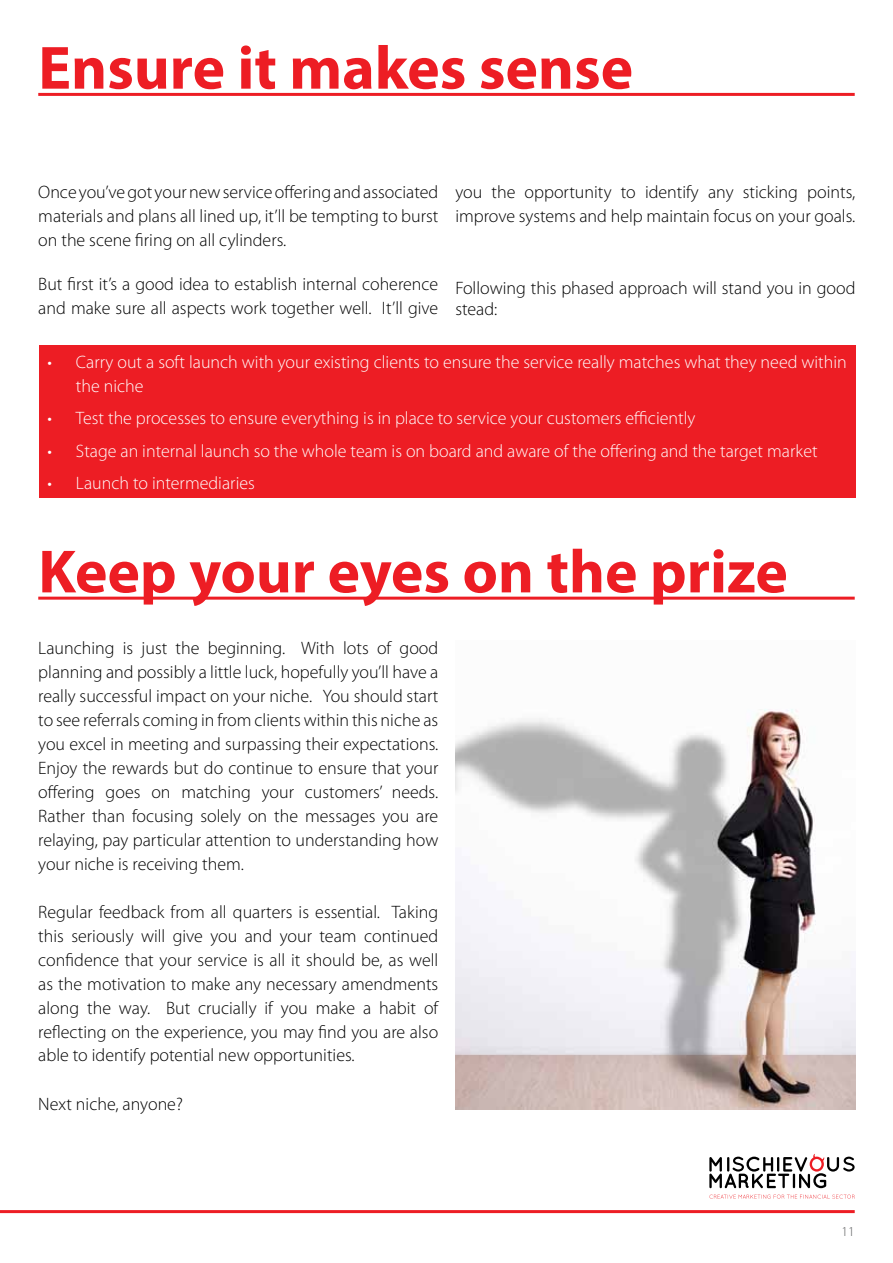
<style>
.page{position:relative;width:893px;height:1263px;background:#fff}
.page>*{position:absolute;margin:0;border:0;box-sizing:border-box;transform-origin:0 0}
.t1{font:700 61.5px "Myriad Pro";color:#ed1d24}
.t2{font:300 18px/24px "Myriad Pro";color:#000;text-align:justify}
.t3{font:300 18px/24px "Myriad Pro";color:#fff}
.t4{font:300 13.5px "Myriad Pro";color:#58595b}
</style>
<div class="page">
<hr style="left:0;top:1210px;width:855px;height:3px;background:#ed1d24">
<svg style="left:709px;top:1194px;width:146px;height:5px"></svg>
<svg style="left:709px;top:1154px;width:146px;height:34px"></svg>
<hr style="left:38px;top:93px;width:817px;height:3px;background:#ed1d24">
<div style="left:39px;top:345px;width:816px;height:152px;background:#ed1d24"></div>
<hr style="left:38px;top:597px;width:817px;height:3px;background:#ed1d24">
<img style="left:455px;top:709px;width:400px;height:401px">
<h1 class="t1" style="left:38px;top:28px;width:596px">Ensure it makes sense</h1>
<p class="t2" style="left:38px;top:180px;width:402px">Once you’ve got your new service offering and associated materials and plans all lined up, it’ll be tempting to burst on the scene firing on all cylinders.</p>
<p class="t2" style="left:38px;top:272px;width:401px">But first it’s a good idea to establish internal coherence and make sure all aspects work together well. It’ll give</p>
<p class="t2" style="left:455px;top:180px;width:402px">you the opportunity to identify any sticking points, improve systems and help maintain focus on your goals.</p>
<p class="t2" style="left:455px;top:277px;width:402px;line-height:21.6px">Following this phased approach will stand you in good stead:</p>
<p class="t3" style="left:76px;top:349px;width:772px;text-indent:-28px">• Carry out a soft launch with your existing clients to ensure the service really matches what they need within the niche</p>
<p class="t3" style="left:47px;top:406px;width:649px">• Test the processes to ensure everything is in place to service your customers efficiently</p>
<p class="t3" style="left:47px;top:438px;width:772px">• Stage an internal launch so the whole team is on board and aware of the offering and the target market</p>
<p class="t3" style="left:47px;top:471px;width:209px">• Launch to intermediaries</p>
<h1 class="t1" style="left:38px;top:531px;width:751px">Keep your eyes on the prize</h1>
<p class="t2" style="left:38px;top:635px;width:402px">Launching is just the beginning. With lots of good planning and possibly a little luck, hopefully you’ll have a really successful impact on your niche. You should start to see referrals coming in from clients within this niche as you excel in meeting and surpassing their expectations.<br>Enjoy the rewards but do continue to ensure that your offering goes on matching your customers’ needs.<br>Rather than focusing solely on the messages you are relaying, pay particular attention to understanding how your niche is receiving them.</p>
<p class="t2" style="left:38px;top:899px;width:402px">Regular feedback from all quarters is essential. Taking this seriously will give you and your team continued confidence that your service is all it should be, as well as the motivation to make any necessary amendments along the way. But crucially if you make a habit of reflecting on the experience, you may find you are also able to identify potential new opportunities.</p>
<p class="t2" style="left:38px;top:1091px;width:146px">Next niche, anyone?</p>
<p class="t4" style="left:841px;top:1223px;width:15px">11</p>
</div>
